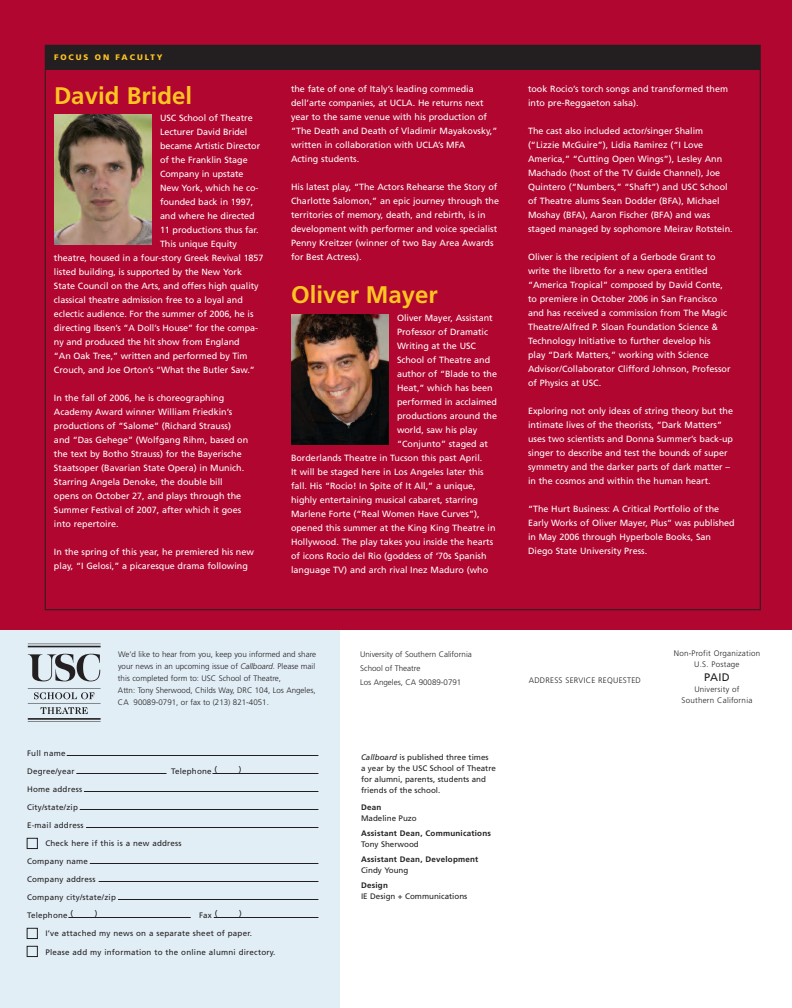
<style>
.page{position:relative;width:792px;height:1008px;background:#fff}
.page>*{position:absolute;margin:0;border:0;box-sizing:border-box;transform-origin:0 0}
.t1{font:700 24px "Frutiger";color:#fec422}
.t2{font:11px "Frutiger";color:#231f20}
.t3{font:9px/14px "Frutiger";color:#fff}
.t4{font:300 8px/12px "Frutiger";color:#231f20}
.t5{font:8px "Frutiger";letter-spacing:.03em;color:#231f20}
.t6{font:8px/11px "Frutiger";color:#231f20}
.t7{font:300 8px/10.9px "Frutiger";letter-spacing:.03em;color:#231f20;text-align:center}
.t8{font:700 8px "Frutiger";letter-spacing:.03em;color:#231f20}
.t9{font:900 8px "Frutiger";letter-spacing:.245em;color:#fec422}
.s1{font-style:italic}
</style>
<div class="page">
<div style="left:0;top:630px;width:340px;height:378px;background:#e1eef6"></div>
<svg style="left:28px;top:644px;width:73px;height:78px"></svg>
<hr style="left:67px;top:755px;width:251px;height:1px;background:#231f20">
<hr style="left:84px;top:791px;width:234px;height:1px;background:#231f20">
<hr style="left:80px;top:809px;width:238px;height:1px;background:#231f20">
<hr style="left:76px;top:773px;width:90px;height:1px;background:#231f20">
<div style="left:0;top:0;width:792px;height:630px;background:#b00630"></div>
<hr style="left:212px;top:773px;width:106px;height:1px;background:#231f20">
<hr style="left:86px;top:827px;width:232px;height:1px;background:#231f20">
<hr style="left:90px;top:863px;width:228px;height:1px;background:#231f20">
<hr style="left:99px;top:881px;width:219px;height:1px;background:#231f20">
<hr style="left:118px;top:899px;width:200px;height:1px;background:#231f20">
<hr style="left:214px;top:917px;width:104px;height:1px;background:#231f20">
<hr style="left:68px;top:917px;width:123px;height:1px;background:#231f20">
<div style="left:27px;top:838px;width:11px;height:11px;border:1px solid #231f20"></div>
<div style="left:27px;top:928px;width:11px;height:11px;border:1px solid #231f20"></div>
<div style="left:27px;top:946px;width:11px;height:11px;border:1px solid #231f20"></div>
<img style="left:54px;top:114px;width:98px;height:130px">
<div style="left:45px;top:45px;width:715px;height:24px;background:#231f20"></div>
<img style="left:291px;top:315px;width:98px;height:130px">
<p class="t9" style="left:54px;top:54px;width:110px">FOCUS ON FACULTY</p>
<h1 class="t1" style="left:54px;top:86px;width:140px">David Bridel</h1>
<p class="t3" style="left:160px;top:112px;width:94px">USC School of Theatre</p>
<p class="t3" style="left:160px;top:126px;width:89px">Lecturer David Bridel</p>
<p class="t3" style="left:160px;top:140px;width:102px">became Artistic Director</p>
<p class="t3" style="left:160px;top:154px;width:89px">of the Franklin Stage</p>
<p class="t3" style="left:160px;top:168px;width:85px">Company in upstate</p>
<p class="t3" style="left:160px;top:182px;width:100px">New York, which he co-</p>
<p class="t3" style="left:160px;top:196px;width:95px">founded back in 1997,</p>
<p class="t3" style="left:160px;top:210px;width:96px">and where he directed</p>
<p class="t3" style="left:160px;top:224px;width:100px">11 productions thus far.</p>
<p class="t3" style="left:160px;top:238px;width:79px">This unique Equity</p>
<p class="t3" style="left:54px;top:252px;width:211px">theatre, housed in a four-story Greek Revival 1857</p>
<p class="t3" style="left:54px;top:266px;width:190px">listed building, is supported by the New York</p>
<p class="t3" style="left:54px;top:280px;width:206px">State Council on the Arts, and offers high quality</p>
<p class="t3" style="left:54px;top:294px;width:190px">classical theatre admission free to a loyal and</p>
<p class="t3" style="left:54px;top:308px;width:201px">eclectic audience. For the summer of 2006, he is</p>
<p class="t3" style="left:54px;top:322px;width:206px">directing Ibsen’s “A Doll’s House” for the compa-</p>
<p class="t3" style="left:54px;top:336px;width:187px">ny and produced the hit show from England</p>
<p class="t3" style="left:54px;top:350px;width:195px">“An Oak Tree,” written and performed by Tim</p>
<p class="t3" style="left:54px;top:364px;width:202px">Crouch, and Joe Orton’s “What the Butler Saw.”</p>
<p class="t3" style="left:54px;top:392px;width:196px">In the fall of 2006, he is choreographing Academy Award winner William Friedkin’s productions of “Salome” (Richard Strauss) and “Das Gehege” (Wolfgang Rihm, based on the text by Botho Strauss) for the Bayerische Staatsoper (Bavarian State Opera) in Munich.<br>Starring Angela Denoke, the double bill opens on October 27, and plays through the Summer Festival of 2007, after which it goes into repertoire.</p>
<p class="t3" style="left:54px;top:546px;width:201px">In the spring of this year, he premiered his new play, “I Gelosi,” a picaresque drama following</p>
<p class="t3" style="left:291px;top:83px;width:208px">the fate of one of Italy’s leading commedia dell’arte companies, at UCLA. He returns next year to the same venue with his production of “The Death and Death of Vladimir Mayakovsky,” written in collaboration with UCLA’s MFA<br>Acting students.</p>
<p class="t3" style="left:291px;top:181px;width:210px">His latest play, “The Actors Rehearse the Story of Charlotte Salomon,” an epic journey through the territories of memory, death, and rebirth, is in development with performer and voice specialist Penny Kreitzer (winner of two Bay Area Awards for Best Actress).</p>
<h1 class="t1" style="left:291px;top:285px;width:148px">Oliver Mayer</h1>
<p class="t3" style="left:397px;top:312px;width:97px">Oliver Mayer, Assistant</p>
<p class="t3" style="left:397px;top:326px;width:93px">Professor of Dramatic</p>
<p class="t3" style="left:397px;top:340px;width:81px">Writing at the USC</p>
<p class="t3" style="left:397px;top:354px;width:95px">School of Theatre and</p>
<p class="t3" style="left:397px;top:368px;width:102px">author of “Blade to the</p>
<p class="t3" style="left:397px;top:382px;width:97px">Heat,” which has been</p>
<p class="t3" style="left:397px;top:396px;width:102px">performed in acclaimed</p>
<p class="t3" style="left:397px;top:410px;width:102px">productions around the</p>
<p class="t3" style="left:397px;top:424px;width:82px">world, saw his play</p>
<p class="t3" style="left:397px;top:438px;width:93px">“Conjunto” staged at</p>
<p class="t3" style="left:291px;top:452px;width:193px">Borderlands Theatre in Tucson this past April.</p>
<p class="t3" style="left:291px;top:466px;width:194px">It will be staged here in Los Angeles later this</p>
<p class="t3" style="left:291px;top:480px;width:186px">fall. His “Rocio! In Spite of It All,” a unique,</p>
<p class="t3" style="left:291px;top:494px;width:189px">highly entertaining musical cabaret, starring</p>
<p class="t3" style="left:291px;top:508px;width:190px">Marlene Forte (“Real Women Have Curves”),</p>
<p class="t3" style="left:291px;top:522px;width:206px">opened this summer at the King King Theatre in</p>
<p class="t3" style="left:291px;top:536px;width:204px">Hollywood. The play takes you inside the hearts</p>
<p class="t3" style="left:291px;top:550px;width:197px">of icons Rocio del Rio (goddess of ‘70s Spanish</p>
<p class="t3" style="left:291px;top:564px;width:199px">language TV) and arch rival Inez Maduro (who</p>
<p class="t3" style="left:528px;top:83px;width:202px">took Rocio’s torch songs and transformed them into pre-Reggaeton salsa).</p>
<p class="t3" style="left:528px;top:125px;width:206px">The cast also included actor/singer Shalim (“Lizzie McGuire”), Lidia Ramirez (“I Love America,” “Cutting Open Wings”), Lesley Ann Machado (host of the TV Guide Channel), Joe Quintero (“Numbers,” “Shaft”) and USC School of Theatre alums Sean Dodder (BFA), Michael Moshay (BFA), Aaron Fischer (BFA) and was staged managed by sophomore Meirav Rotstein.</p>
<p class="t3" style="left:528px;top:251px;width:204px">Oliver is the recipient of a Gerbode Grant to write the libretto for a new opera entitled “America Tropical” composed by David Conte, to premiere in October 2006 in San Francisco and has received a commission from The Magic Theatre/Alfred P. Sloan Foundation Science &amp; Technology Initiative to further develop his<br>play “Dark Matters,” working with Science Advisor/Collaborator Clifford Johnson, Professor of Physics at USC.</p>
<p class="t3" style="left:528px;top:405px;width:207px">Exploring not only ideas of string theory but the intimate lives of the theorists, “Dark Matters” uses two scientists and Donna Summer’s back-up singer to describe and test the bounds of super symmetry and the darker parts of dark matter – in the cosmos and within the human heart.</p>
<p class="t3" style="left:528px;top:503px;width:208px">“The Hurt Business: A Critical Portfolio of the Early Works of Oliver Mayer, Plus” was published in May 2006 through Hyperbole Books, San Diego State University Press.</p>
<p class="t4" style="left:118px;top:648px;width:200px">We’d like to hear from you, keep you informed and share your news in an upcoming issue of <span class="s1">Callboard</span>. Please mail this completed form to: USC School of Theatre,<br>Attn: Tony Sherwood, Childs Way, DRC 104, Los Angeles, CA 90089-0791, or fax to (213) 821-4051.</p>
<p class="t5" style="left:27px;top:750px;width:40px">Full name</p>
<p class="t5" style="left:27px;top:768px;width:49px">Degree/year</p>
<p class="t5" style="left:171px;top:768px;width:48px">Telephone (</p>
<p class="t5" style="left:239px;top:766px;width:4px">)</p>
<p class="t5" style="left:27px;top:786px;width:57px">Home address</p>
<p class="t5" style="left:27px;top:804px;width:52px">City/state/zip</p>
<p class="t5" style="left:27px;top:822px;width:58px">E-mail address</p>
<p class="t5" style="left:45px;top:840px;width:138px">Check here if this is a new address</p>
<p class="t5" style="left:27px;top:858px;width:62px">Company name</p>
<p class="t5" style="left:27px;top:876px;width:70px">Company address</p>
<p class="t5" style="left:27px;top:894px;width:90px">Company city/state/zip</p>
<p class="t5" style="left:27px;top:912px;width:48px">Telephone (</p>
<p class="t5" style="left:95px;top:910px;width:4px">)</p>
<p class="t5" style="left:199px;top:912px;width:20px">Fax (</p>
<p class="t5" style="left:239px;top:910px;width:4px">)</p>
<p class="t5" style="left:45px;top:930px;width:208px">I’ve attached my news on a separate sheet of paper.</p>
<p class="t5" style="left:45px;top:949px;width:232px">Please add my information to the online alumni directory.</p>
<p class="t4" style="left:360px;top:647px;width:113px;line-height:14px">University of Southern California<br>School of Theatre<br>Los Angeles, CA 90089-0791</p>
<p class="t6" style="left:361px;top:753px;width:136px"><span class="s1">Callboard</span> is published three times<br>a year by the USC School of Theatre for alumni, parents, students and friends of the school.</p>
<p class="t8" style="left:361px;top:804px;width:22px">Dean</p>
<p class="t6" style="left:361px;top:814px;width:57px">Madeline Puzo</p>
<p class="t8" style="left:361px;top:830px;width:132px">Assistant Dean, Communications</p>
<p class="t6" style="left:361px;top:840px;width:59px">Tony Sherwood</p>
<p class="t8" style="left:361px;top:856px;width:119px">Assistant Dean, Development</p>
<p class="t6" style="left:361px;top:866px;width:49px">Cindy Young</p>
<p class="t8" style="left:361px;top:882px;width:28px">Design</p>
<p class="t6" style="left:361px;top:892px;width:108px">IE Design + Communications</p>
<p class="t7" style="left:529px;top:675px;width:114px">ADDRESS SERVICE REQUESTED</p>
<p class="t7" style="left:674px;top:648px;width:88px">Non-Profit Organization<br>U.S. Postage</p>
<p class="t2" style="left:704px;top:673px;width:27px">PAID</p>
<p class="t7" style="left:682px;top:684px;width:72px">University of<br>Southern California</p>
</div>
